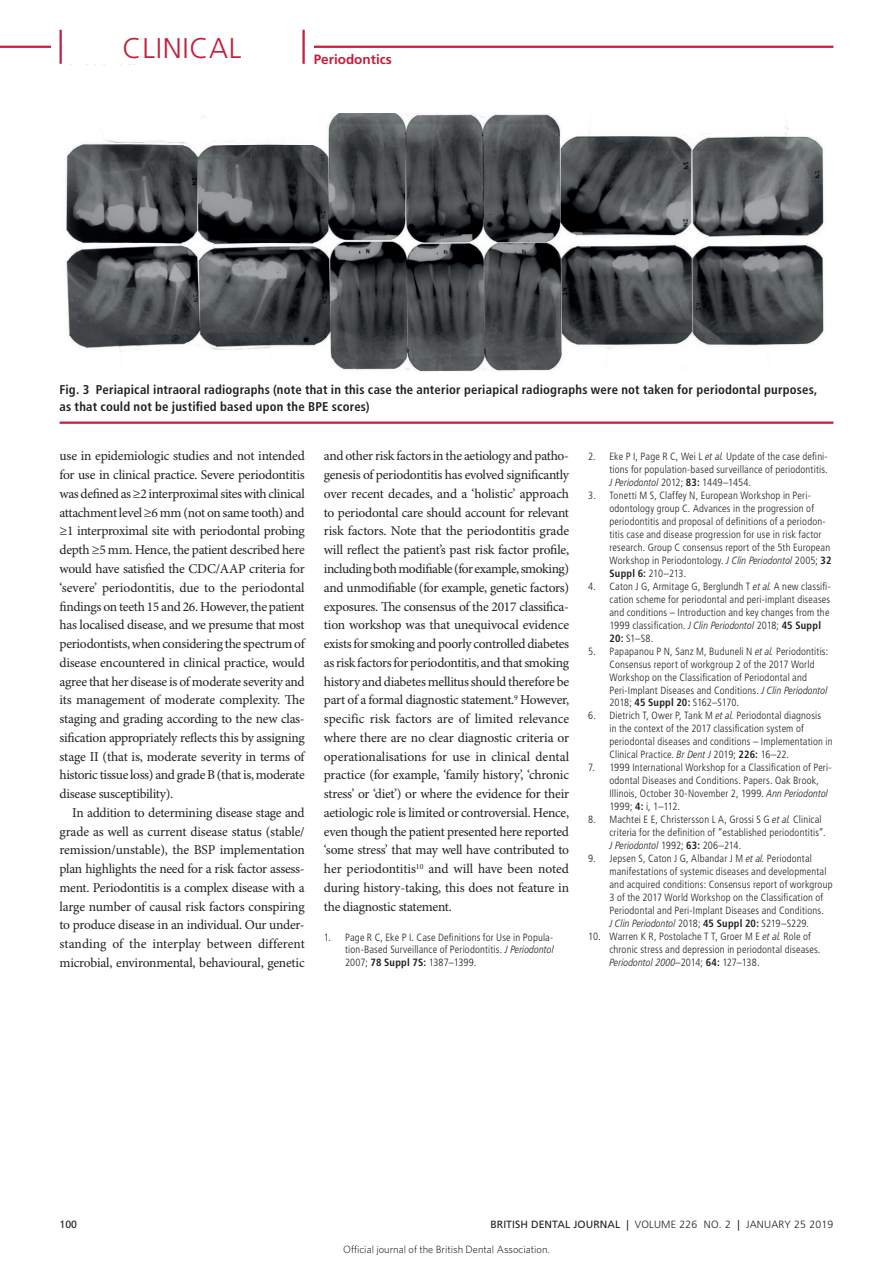
<style>
.page{position:relative;width:893px;height:1263px;background:#fff}
.page>*{position:absolute;margin:0;border:0;box-sizing:border-box;transform-origin:0 0}
.t1{font:28.5px "Frutiger LT Std Light 2";letter-spacing:.025em;color:#c31f3d}
.body{font:13.5px/18.8px "Minion Pro";letter-spacing:-.02em;color:#231f20;text-align:justify}
.t2{font:700 13.5px "Frutiger LT Std";color:#c31f3d}
.table_fig_caption{font:700 condensed 12.75px/16.5px "Frutiger LT Std";letter-spacing:.015em;color:#231f20}
.references{font:300 condensed 10.5px/13px "Frutiger LT Std";letter-spacing:.015em;color:#231f20}
.t3{font:300 10.5px "Frutiger LT Std";letter-spacing:.02em;color:#231f20}
.t4{font:300 10.5px "Whitney";color:#000}
.t5{font:10.5px "Frutiger LT Std";color:#231f20}
.s1{font-style:italic}
.s2{font-weight:700}
.s3{font-weight:400}
</style>
<div class="page">
<img style="left:65px;top:113px;width:759px;height:258px">
<hr style="left:60px;top:422px;width:773px;height:2px;background:#c31f3d">
<hr style="left:0;top:46px;width:833px;height:2px;background:#c31f3d">
<div style="left:51px;top:30px;width:262px;height:34px;background:#fff"></div>
<hr style="left:302px;top:30px;width:3px;height:34px;background:#c31f3d">
<hr style="left:60px;top:30px;width:2px;height:34px;background:#c31f3d">
<h1 class="t1" style="left:123px;top:32px;width:120px">CLINICAL</h1>
<p class="t2" style="left:314px;top:51px;width:80px">Periodontics</p>
<p class="table_fig_caption" style="left:60px;top:381px;width:759px">Fig. 3 Periapical intraoral radiographs (note that in this case the anterior periapical radiographs were not taken for periodontal purposes, as that could not be justified based upon the BPE scores)</p>
<p class="references" style="left:609px;top:450px;width:220px;text-align:justify;text-indent:-21px">2. Eke P I, Page R C, Wei L <span class="s1">et al.</span> Update of the case defini&shy;tions for population-based surveillance of periodontitis.<br><span class="s1">J Periodontol</span> 2012; <span class="s2">83:</span> 1449–1454.</p>
<p class="references" style="left:609px;top:489px;width:223px;text-indent:-21px">3. Tonetti M S, Claffey N, European Workshop in Peri&shy;odontology group C. Advances in the progression of periodontitis and proposal of definitions of a periodon&shy;titis case and disease progression for use in risk factor research. Group C consensus report of the 5th European Workshop in Periodontology. <span class="s1">J Clin Periodontol</span> 2005; <span class="s2">32<br>Suppl 6:</span> 210–213.</p>
<p class="references" style="left:609px;top:580px;width:223px;text-indent:-21px">4. Caton J G, Armitage G, Berglundh T <span class="s1">et al.</span> A new classifi&shy;cation scheme for periodontal and peri-implant diseases and conditions – Introduction and key changes from the 1999 classification. <span class="s1">J Clin Periodontol</span> 2018; <span class="s2">45 Suppl 20:</span> S1–S8.</p>
<p class="references" style="left:609px;top:644px;width:220px;text-indent:-21px">5. Papapanou P N, Sanz M, Buduneli N <span class="s1">et al.</span> Periodontitis:<br>Consensus report of workgroup 2 of the 2017 World Workshop on the Classification of Periodontal and Peri-Implant Diseases and Conditions. <span class="s1">J Clin Periodontol </span>2018; <span class="s2">45 Suppl 20:</span> S162–S170.</p>
<p class="references" style="left:609px;top:709px;width:225px;text-indent:-21px">6. Dietrich T, Ower P, Tank M <span class="s1">et al.</span> Periodontal diagnosis<br>in the context of the 2017 classification system of periodontal diseases and conditions – Implementation in Clinical Practice. <span class="s1">Br Dent J</span> 2019; <span class="s2">226:</span> 16–22.</p>
<p class="references" style="left:609px;top:761px;width:224px;text-indent:-21px">7. 1999 International Workshop for a Classification of Peri&shy;odontal Diseases and Conditions. Papers. Oak Brook, Illinois, October 30-November 2, 1999. <span class="s1">Ann Periodontol </span>1999; <span class="s2">4:</span> i, 1–112.</p>
<p class="references" style="left:609px;top:813px;width:218px;text-indent:-21px">8. Machtei E E, Christersson L A, Grossi S G <span class="s1">et al.</span> Clinical criteria for the definition of “established periodontitis”.<br><span class="s1">J Periodontol</span> 1992; <span class="s2">63:</span> 206–214.</p>
<p class="references" style="left:609px;top:852px;width:225px;text-indent:-21px">9. Jepsen S, Caton J G, Albandar J M <span class="s1">et al.</span> Periodontal manifestations of systemic diseases and developmental and acquired conditions: Consensus report of workgroup 3 of the 2017 World Workshop on the Classification of Periodontal and Peri-Implant Diseases and Conditions.<br><span class="s1">J Clin Periodontol</span> 2018; <span class="s2">45 Suppl 20:</span> S219–S229.</p>
<p class="references" style="left:609px;top:930px;width:212px;text-indent:-21px">10. Warren K R, Postolache T T, Groer M E <span class="s1">et al.</span> Role of chronic stress and depression in periodontal diseases.<br><span class="s1">Periodontol 2000–</span>2014; <span class="s2">64:</span> 127–138.</p>
<p class="body" style="left:60px;top:447px;width:247px">use in epidemiologic studies and not intended for use in clinical practice. Severe periodontitis was defined as ≥2 interproximal sites with clinical attachment level ≥6 mm (not on same tooth) and ≥1 interproximal site with periodontal probing depth ≥5 mm. Hence, the patient described here would have satisfied the CDC/AAP criteria for ‘severe’ periodontitis, due to the periodontal findings on teeth 15 and 26. However, the patient has localised disease, and we presume that most periodontists, when considering the spectrum of disease encountered in clinical practice, would agree that her disease is of moderate severity and its management of moderate complexity. The staging and grading according to the new clas&shy;sification appropriately reflects this by assigning stage II (that is, moderate severity in terms of historic tissue loss) and grade B (that is, moderate disease susceptibility).</p>
<p class="body" style="left:60px;top:804px;width:247px;text-indent:13px">In addition to determining disease stage and grade as well as current disease status (stable/ remission/unstable), the BSP implementation plan highlights the need for a risk factor assess&shy;ment. Periodontitis is a complex disease with a large number of causal risk factors conspiring to produce disease in an individual. Our under&shy;standing of the interplay between different microbial, environmental, behavioural, genetic</p>
<p class="body" style="left:324px;top:447px;width:247px">and other risk factors in the aetiology and patho&shy;genesis of periodontitis has evolved significantly over recent decades, and a ‘holistic’ approach to periodontal care should account for relevant risk factors. Note that the periodontitis grade will reflect the patient’s past risk factor profile, including both modifiable (for example, smoking) and unmodifiable (for example, genetic factors) exposures. The consensus of the 2017 classifica&shy;tion workshop was that unequivocal evidence exists for smoking and poorly controlled diabetes as risk factors for periodontitis, and that smoking history and diabetes mellitus should therefore be part of a formal diagnostic statement.<sup>9</sup> However, specific risk factors are of limited relevance where there are no clear diagnostic criteria or operationalisations for use in clinical dental practice (for example, ‘family history’, ‘chronic stress’ or ‘diet’) or where the evidence for their aetiologic role is limited or controversial. Hence, even though the patient presented here reported ‘some stress’ that may well have contributed to her periodontitis<sup>10</sup> and will have been noted during history-taking, this does not feature in the diagnostic statement.</p>
<p class="references" style="left:345px;top:931px;width:210px;text-align:justify;text-indent:-21px">1. Page R C, Eke P I. Case Definitions for Use in Popula&shy;tion-Based Surveillance of Periodontitis. <span class="s1">J Periodontol </span>2007; <span class="s2">78 Suppl 7S:</span> 1387–1399.</p>
<p class="t5" style="left:60px;top:1218px;width:19px">100</p>
<p class="t3" style="left:490px;top:1219px;width:345px"><span class="s3">BRITISH DENTAL JOURNAL |</span> VOLUME 226 NO. 2 <span class="s3">|</span> JANUARY 25 2019</p>
<p class="t4" style="left:343px;top:1243px;width:208px">Official journal of the British Dental Association.</p>
</div>
